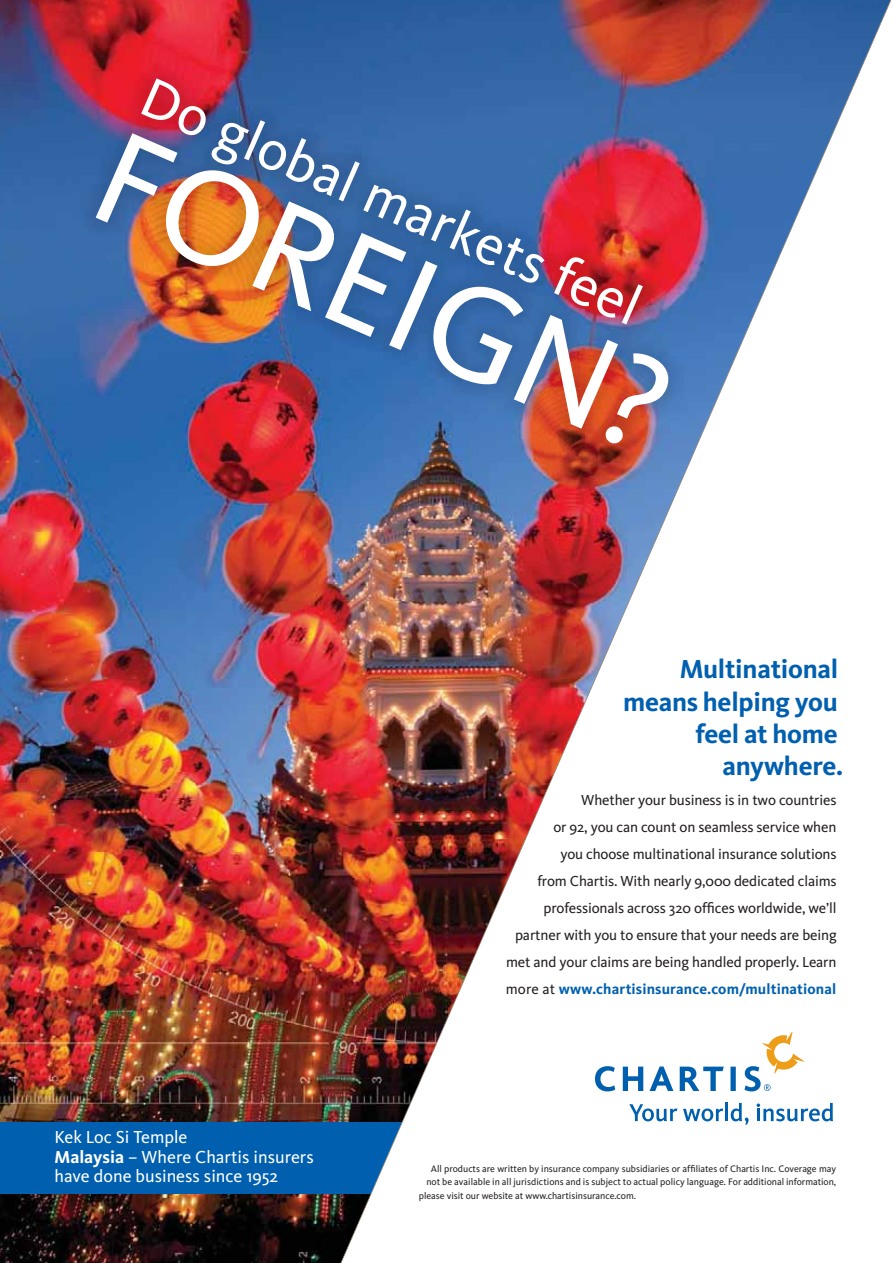
<style>
.page{position:relative;width:893px;height:1263px;background:#fff}
.page>*{position:absolute;margin:0;border:0;box-sizing:border-box;transform-origin:0 0}
.t1{font:138.15px "Kievit";color:#fff}
.t2{font:57.75px "Kievit";color:#fff}
.t3{font:700 27px/32.2px "Kievit";letter-spacing:-.01em;color:#0060af;text-align:right}
.t4{font:18px/19.5px "Kievit";color:#fff}
.t5{font:15px/27px "Kievit";letter-spacing:-.01em;color:#231f20;text-align:right}
.t6{font:9.75px "Kievit";letter-spacing:-.005em;color:#231f20}
.s1{font-weight:700}
.s2{font-weight:700;color:#0060af}
</style>
<div class="page">
<img style="left:0;top:0;width:334px;height:1263px">
<div style="left:0;top:1121px;width:565px;height:72px;background:#0060af"></div>
<img style="left:334px;top:0;width:558px;height:1263px">
<svg style="left:622px;top:1066px;width:21px;height:25px"></svg>
<svg style="left:730px;top:1066px;width:5px;height:25px"></svg>
<svg style="left:594px;top:1066px;width:21px;height:25px"></svg>
<svg style="left:679px;top:1066px;width:44px;height:25px"></svg>
<svg style="left:649px;top:1066px;width:24px;height:25px"></svg>
<svg style="left:744px;top:1032px;width:59px;height:59px"></svg>
<svg style="left:756px;top:1103px;width:76px;height:18px"></svg>
<svg style="left:629px;top:1103px;width:119px;height:21px"></svg>
<img style="left:72px;top:55px;width:614px;height:407px">
<h2 class="t2" style="left:151px;top:76px;width:540px;rotate:23deg">Do global markets feel</h2>
<h1 class="t1" style="left:121px;top:124px;width:612px;rotate:23deg">FOREIGN?</h1>
<p class="t4" style="left:54px;top:1129px;width:260px">Kek Loc Si Temple<br><span class="s1">Malaysia</span> – Where Chartis insurers have done business since 1952</p>
<h3 class="t3" style="left:622px;top:653px;width:222px">Multinational means helping you feel at home anywhere.</h3>
<p class="t5" style="left:505px;top:788px;width:332px">Whether your business is in two countries<br>or 92, you can count on seamless service when<br>you choose multinational insurance solutions<br>from Chartis. With nearly 9,000 dedicated claims professionals across 320 offices worldwide, we’ll partner with you to ensure that your needs are being met and your claims are being handled properly. Learn more at <span class="s2">www.chartisinsurance.com/multinational</span></p>
<p class="t6" style="left:430px;top:1164px;width:406px">All products are written by insurance company subsidiaries or affiliates of Chartis Inc. Coverage may</p>
<p class="t6" style="left:426px;top:1178px;width:411px">not be available in all jurisdictions and is subject to actual policy language. For additional information,</p>
<p class="t6" style="left:418px;top:1191px;width:218px">please visit our website at www.chartisinsurance.com.</p>
</div>
